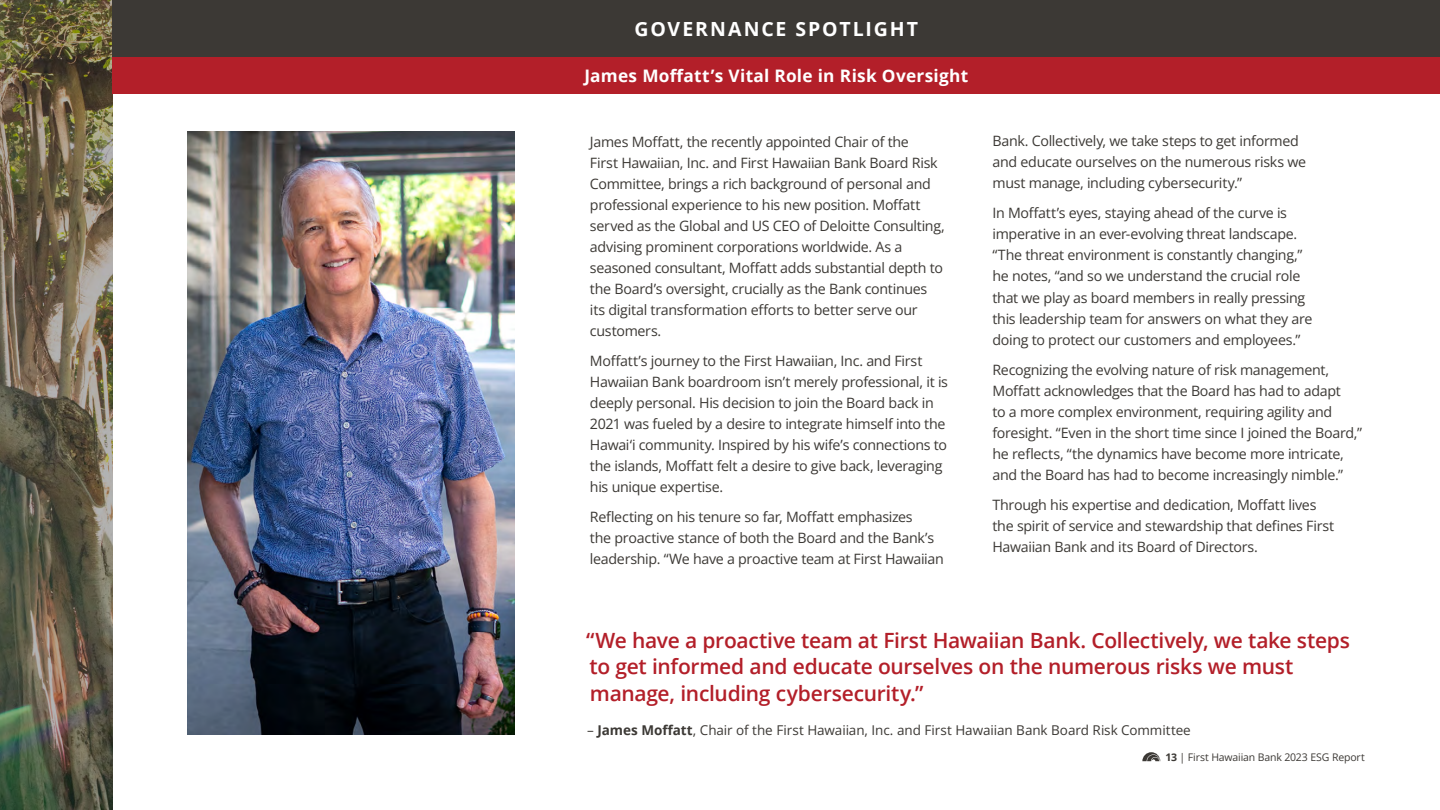
<style>
.page{position:relative;width:1440px;height:810px;background:#fff}
.page>*{position:absolute;margin:0;border:0;box-sizing:border-box;transform-origin:0 0}
.t1{font:600 21px/26.2px "Open Sans";letter-spacing:-.015em;color:#b31f29}
.t2{font:700 19.5px "Open Sans";letter-spacing:.1em;color:#fff}
.t3{font:700 17.25px "Open Sans";letter-spacing:.015em;color:#fff}
.t4{font:14.25px/21px "Open Sans";letter-spacing:-.02em;color:#3c3935}
.t5{font:13.5px "Open Sans";letter-spacing:-.005em;color:#3c3935}
.t6{font:10.5px "Open Sans";letter-spacing:-.015em;color:#3c3935}
.s1{font-weight:700}
</style>
<div class="page">
<img style="left:0;top:0;width:112px;height:810px">
<img style="left:188px;top:131px;width:327px;height:604px">
<div style="left:112px;top:56px;width:1328px;height:38px;background:#b31f29"></div>
<div style="left:112px;top:0;width:1328px;height:56px;background:#3c3935"></div>
<svg style="left:1142px;top:752px;width:18px;height:9px"></svg>
<h2 class="t2" style="left:635px;top:15px;width:285px">GOVERNANCE SPOTLIGHT</h2>
<p class="t3" style="left:584px;top:63px;width:385px">James Moffatt’s Vital Role in Risk Oversight</p>
<p class="t4" style="left:590px;top:131px;width:356px">James Moffatt, the recently appointed Chair of the<br>First Hawaiian, Inc. and First Hawaiian Bank Board Risk Committee, brings a rich background of personal and professional experience to his new position. Moffatt served as the Global and US CEO of Deloitte Consulting, advising prominent corporations worldwide. As a seasoned consultant, Moffatt adds substantial depth to the Board’s oversight, crucially as the Bank continues its digital transformation efforts to better serve our customers.</p>
<p class="t4" style="left:590px;top:350px;width:360px">Moffatt’s journey to the First Hawaiian, Inc. and First Hawaiian Bank boardroom isn’t merely professional, it is deeply personal. His decision to join the Board back in 2021 was fueled by a desire to integrate himself into the Hawai‘i community. Inspired by his wife’s connections to the islands, Moffatt felt a desire to give back, leveraging his unique expertise.</p>
<p class="t4" style="left:590px;top:506px;width:355px">Reflecting on his tenure so far, Moffatt emphasizes<br>the proactive stance of both the Board and the Bank’s leadership. “We have a proactive team at First Hawaiian</p>
<p class="t4" style="left:993px;top:130px;width:315px">Bank. Collectively, we take steps to get informed and educate ourselves on the numerous risks we must manage, including cybersecurity.”</p>
<p class="t4" style="left:993px;top:202px;width:321px">In Moffatt’s eyes, staying ahead of the curve is imperative in an ever-evolving threat landscape. “The threat environment is constantly changing,” he notes, “and so we understand the crucial role that we play as board members in really pressing this leadership team for answers on what they are doing to protect our customers and employees.”</p>
<p class="t4" style="left:993px;top:358px;width:371px">Recognizing the evolving nature of risk management, Moffatt acknowledges that the Board has had to adapt<br>to a more complex environment, requiring agility and foresight. “Even in the short time since I joined the Board,” he reflects, “the dynamics have become more intricate, and the Board has had to become increasingly nimble.”</p>
<p class="t4" style="left:993px;top:493px;width:343px">Through his expertise and dedication, Moffatt lives the spirit of service and stewardship that defines First<br>Hawaiian Bank and its Board of Directors.</p>
<h1 class="t1" style="left:586px;top:627px;width:765px">“We have a proactive team at First Hawaiian Bank. Collectively, we take steps to get informed and educate ourselves on the numerous risks we must manage, including cybersecurity.”</h1>
<p class="t5" style="left:587px;top:721px;width:605px">– <span class="s1">James Moffatt</span>, Chair of the First Hawaiian, Inc. and First Hawaiian Bank Board Risk Committee</p>
<p class="t6" style="left:1165px;top:750px;width:201px"><span class="s1">13</span> | First Hawaiian Bank 2023 ESG Report</p>
</div>
